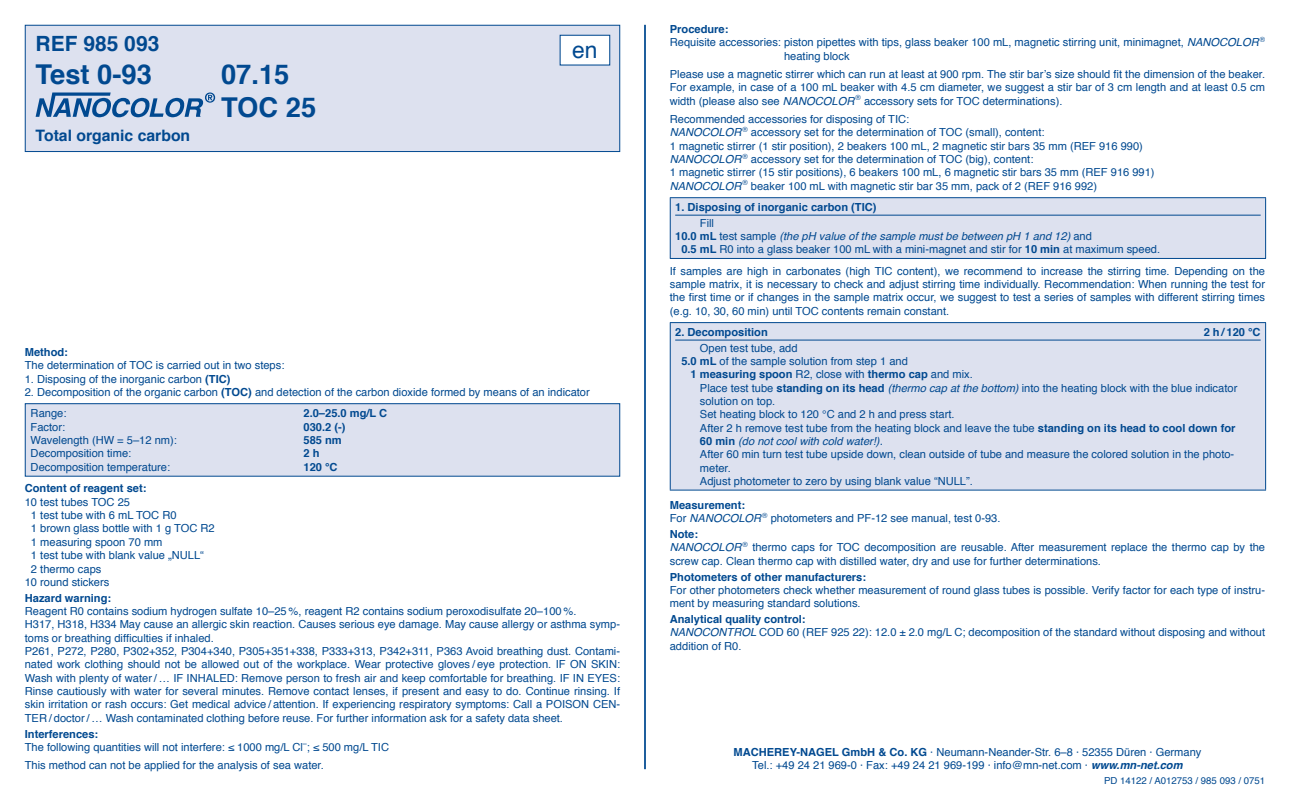
<style>
.page{position:relative;width:1290px;height:794px;background:#fff}
.page>*{position:absolute;margin:0;border:0;box-sizing:border-box;transform-origin:0 0}
.t1{font:700 27.3px/32.9px "Helvetica";color:#014990}
.t2{font:22.75px "Helvetica";color:#014990}
.t3{font:700 21px "Helvetica";color:#014990}
.t4{font:700 15.75px "Helvetica";color:#014990}
.t5{font:11.03px/13.3px "Helvetica";color:#014990}
.t6{font:700 11.03px "Helvetica";color:#014990}
.t7{font:italic 11.03px "Helvetica";color:#014990}
.t8{font:9.62px "Helvetica";color:#014990}
.s1{font-weight:700}
.s2{font-style:italic}
.s3{font-weight:700;font-style:normal}
.s4{font-style:normal}
.s5{font-weight:400}
.s6{font-weight:700;font-style:italic}
</style>
<div class="page">
<hr style="left:644px;top:25px;width:2px;height:744px;background:#014990">
<div style="left:25px;top:25px;width:595px;height:126px;background:#dde1ef"></div>
<svg style="left:36px;top:92px;width:179px;height:25px"></svg>
<div style="left:25px;top:25px;width:595px;height:127px;border:1px solid #014990"></div>
<div style="left:560px;top:35px;width:50px;height:30px;background:#fff"></div>
<div style="left:560px;top:35px;width:50px;height:31px;border:1px solid #014990"></div>
<div style="left:25px;top:404px;width:595px;height:72px;background:#dde1ef"></div>
<div style="left:25px;top:403px;width:595px;height:73px;border:1px solid #014990"></div>
<div style="left:670px;top:198px;width:595px;height:60px;background:#dde1ef"></div>
<hr style="left:670px;top:197px;width:596px;height:1px;background:#014990">
<hr style="left:670px;top:198px;width:1px;height:60px;background:#014990">
<hr style="left:1265px;top:198px;width:1px;height:60px;background:#014990">
<hr style="left:670px;top:258px;width:596px;height:1px;background:#014990">
<hr style="left:675px;top:215px;width:585px;height:1px;background:#014990">
<div style="left:670px;top:322px;width:595px;height:168px;background:#dde1ef"></div>
<hr style="left:670px;top:322px;width:596px;height:1px;background:#014990">
<hr style="left:670px;top:323px;width:1px;height:166px;background:#014990">
<hr style="left:1265px;top:323px;width:1px;height:166px;background:#014990">
<hr style="left:670px;top:489px;width:596px;height:1px;background:#014990">
<hr style="left:675px;top:340px;width:585px;height:1px;background:#014990">
<h3 class="t3" style="left:36px;top:27px;width:125px">REF 985 093</h3>
<h1 class="t1" style="left:36px;top:59px;width:118px">Test 0-93</h1>
<h1 class="t1" style="left:221px;top:59px;width:97px">07.15<br>TOC 25</h1>
<h3 class="t4" style="left:36px;top:123px;width:156px">Total organic carbon</h3>
<h2 class="t2" style="left:572px;top:33px;width:27px">en</h2>
<p class="t6" style="left:25px;top:343px;width:45px">Method:</p>
<p class="t5" style="left:25px;top:359px;width:261px">The determination of TOC is carried out in two steps:</p>
<p class="t5" style="left:25px;top:372px;width:207px">1. Disposing of the inorganic carbon <span class="s1">(TIC)</span></p>
<p class="t5" style="left:31px;top:382px;width:561px;line-height:21.3px;text-indent:-6px">2. Decomposition of the organic carbon <span class="s1">(TOC)</span> and detection of the carbon dioxide formed by means of an indicator<br>Range:</p>
<p class="t6" style="left:303px;top:405px;width:85px">2.0–25.0 mg/L C</p>
<p class="t5" style="left:31px;top:420px;width:36px">Factor:</p>
<p class="t6" style="left:303px;top:418px;width:43px">030.2 (-)</p>
<p class="t5" style="left:31px;top:434px;width:148px">Wavelength (HW = 5–12 nm):</p>
<p class="t6" style="left:303px;top:431px;width:40px">585 nm</p>
<p class="t5" style="left:31px;top:447px;width:102px">Decomposition time:</p>
<p class="t6" style="left:303px;top:445px;width:18px">2 h</p>
<p class="t5" style="left:31px;top:460px;width:141px">Decomposition temperature:</p>
<p class="t6" style="left:303px;top:458px;width:36px">120 °C</p>
<p class="t6" style="left:25px;top:479px;width:123px">Content of reagent set:</p>
<p class="t5" style="left:25px;top:495px;width:107px">10 test tubes TOC 25</p>
<p class="t5" style="left:31px;top:509px;width:147px">1 test tube with 6 mL TOC R0</p>
<p class="t5" style="left:31px;top:522px;width:185px">1 brown glass bottle with 1 g TOC R2</p>
<p class="t5" style="left:31px;top:535px;width:133px">1 measuring spoon 70 mm</p>
<p class="t5" style="left:31px;top:549px;width:174px">1 test tube with blank value „NULL“</p>
<p class="t5" style="left:31px;top:562px;width:72px">2 thermo caps</p>
<p class="t5" style="left:25px;top:575px;width:86px">10 round stickers</p>
<p class="t6" style="left:25px;top:589px;width:88px">Hazard warning:</p>
<p class="t5" style="left:25px;top:605px;width:597px">Reagent R0 contains sodium hydrogen sulfate 10–25 %, reagent R2 contains sodium peroxodisulfate 20–100 %.<br>H317, H318, H334 May cause an allergic skin reaction. Causes serious eye damage. May cause allergy or asthma symp&shy;toms or breathing difficulties if inhaled.<br>P261, P272, P280, P302+352, P304+340, P305+351+338, P333+313, P342+311, P363 Avoid breathing dust. Contami&shy;nated work clothing should not be allowed out of the workplace. Wear protective gloves / eye protection. IF ON SKIN:<br>Wash with plenty of water / … IF INHALED: Remove person to fresh air and keep comfortable for breathing. IF IN EYES:<br>Rinse cautiously with water for several minutes. Remove contact lenses, if present and easy to do. Continue rinsing. If skin irritation or rash occurs: Get medical advice / attention. If experiencing respiratory symptoms: Call a POISON CEN-TER / doctor / … Wash contaminated clothing before reuse. For further information ask for a safety data sheet.</p>
<p class="t5" style="left:25px;top:727px;width:366px"><span class="s1">Interferences:<br></span>The following quantities will not interfere: ≤ 1000 mg/L Cl<sup>–</sup>; ≤ 500 mg/L TIC</p>
<p class="t5" style="left:25px;top:759px;width:300px">This method can not be applied for the analysis of sea water.</p>
<p class="t6" style="left:670px;top:20px;width:60px">Procedure:</p>
<p class="t5" style="left:670px;top:36px;width:597px">Requisite accessories: piston pipettes with tips, glass beaker 100 mL, magnetic stirring unit, minimagnet, <span class="s2">NANOCOLOR</span> <sup>®</sup></p>
<p class="t5" style="left:784px;top:50px;width:67px">heating block</p>
<p class="t5" style="left:670px;top:68px;width:597px;text-align:justify">Please use a magnetic stirrer which can run at least at 900 rpm. The stir bar’s size should fit the dimension of the beaker.<br>For example, in case of a 100 mL beaker with 4.5 cm diameter, we suggest a stir bar of 3 cm length and at least 0.5 cm width (please also see <span class="s2">NANOCOLOR</span> <sup>®</sup> accessory sets for TOC determinations).</p>
<p class="t5" style="left:670px;top:113px;width:486px">Recommended accessories for disposing of TIC:<br><span class="s2">NANOCOLOR</span> <sup>®</sup> accessory set for the determination of TOC (small), content:<br>1 magnetic stirrer (1 stir position), 2 beakers 100 mL, 2 magnetic stir bars 35 mm (REF 916 990)<br><span class="s2">NANOCOLOR</span> <sup>®</sup> accessory set for the determination of TOC (big), content:<br>1 magnetic stirrer (15 stir positions), 6 beakers 100 mL, 6 magnetic stir bars 35 mm (REF 916 991)<br><span class="s2">NANOCOLOR</span> <sup>®</sup> beaker 100 mL with magnetic stir bar 35 mm, pack of 2 (REF 916 992)</p>
<p class="t6" style="left:675px;top:198px;width:203px">1. Disposing of inorganic carbon (TIC)</p>
<p class="t5" style="left:700px;top:217px;width:16px">Fill</p>
<p class="t7" style="left:675px;top:228px;width:418px"><span class="s3">10.0 mL</span> <span class="s4">test sample</span> (the pH value of the sample must be between pH 1 and 12) <span class="s4">and</span></p>
<p class="t5" style="left:681px;top:243px;width:480px"><span class="s1">0.5 mL</span> R0 into a glass beaker 100 mL with a mini-magnet and stir for <span class="s1">10 min</span> at maximum speed.</p>
<p class="t5" style="left:670px;top:264px;width:597px;text-align:justify">If samples are high in carbonates (high TIC content), we recommend to increase the stirring time. Depending on the sample matrix, it is necessary to check and adjust stirring time individually. Recommendation: When running the test for the first time or if changes in the sample matrix occur, we suggest to test a series of samples with different stirring times (e.g. 10, 30, 60 min) until TOC contents remain constant.</p>
<p class="t6" style="left:675px;top:323px;width:94px">2. Decomposition</p>
<p class="t6" style="left:1203px;top:323px;width:58px">2 h / 120 °C</p>
<p class="t5" style="left:700px;top:341px;width:99px">Open test tube, add</p>
<p class="t5" style="left:681px;top:355px;width:228px"><span class="s1">5.0 mL</span> of the sample solution from step 1 and</p>
<p class="t6" style="left:691px;top:366px;width:284px">1 measuring spoon <span class="s5">R2, close with</span> thermo cap <span class="s5">and mix.</span></p>
<p class="t5" style="left:700px;top:381px;width:539px">Place test tube <span class="s1">standing on its head</span> <span class="s2">(thermo cap at the bottom)</span> into the heating block with the blue indicator</p>
<p class="t5" style="left:700px;top:395px;width:77px">solution on top.</p>
<p class="t5" style="left:700px;top:408px;width:256px">Set heating block to 120 °C and 2 h and press start.</p>
<p class="t5" style="left:700px;top:421px;width:537px">After 2 h remove test tube from the heating block and leave the tube <span class="s1">standing on its head to cool down for</span></p>
<p class="t7" style="left:700px;top:432px;width:184px"><span class="s3">60 min</span> (do not cool with cold water!).</p>
<p class="t5" style="left:700px;top:448px;width:536px">After 60 min turn test tube upside down, clean outside of tube and measure the colored solution in the photo-</p>
<p class="t5" style="left:700px;top:461px;width:32px">meter.</p>
<p class="t5" style="left:700px;top:475px;width:274px">Adjust photometer to zero by using blank value “NULL”.</p>
<p class="t5" style="left:670px;top:498px;width:332px"><span class="s1">Measurement:<br></span>For <span class="s2">NANOCOLOR</span> <sup>®</sup> photometers and PF-12 see manual, test 0-93.</p>
<p class="t5" style="left:670px;top:528px;width:597px"><span class="s1">Note:<br></span><span class="s2">NANOCOLOR</span> <sup>®</sup> thermo caps for TOC decomposition are reusable. After measurement replace the thermo cap by the screw cap. Clean thermo cap with distilled water, dry and use for further determinations.</p>
<p class="t6" style="left:670px;top:568px;width:198px">Photometers of other manufacturers:</p>
<p class="t5" style="left:670px;top:583px;width:597px">For other photometers check whether measurement of round glass tubes is possible. Verify factor for each type of instru&shy;ment by measuring standard solutions.</p>
<p class="t5" style="left:670px;top:613px;width:597px"><span class="s1">Analytical quality control:<br></span><span class="s2">NANOCONTROL</span> COD 60 (REF 925 22): 12.0 ± 2.0 mg/L C; decomposition of the standard without disposing and without addition of R0.</p>
<p class="t5" style="left:733px;top:745px;width:469px;text-align:center"><span class="s1">MACHEREY-NAGEL GmbH &amp; Co. KG</span> · Neumann-Neander-Str. 6–8 · 52355 Düren · Germany<br>Tel.: +49 24 21 969-0 · Fax: +49 24 21 969-199 · info@mn-net.com · <span class="s6">www.mn-net.com</span></p>
<p class="t8" style="left:1104px;top:773px;width:163px">PD 14122 / A012753 / 985 093 / 0751</p>
</div>
